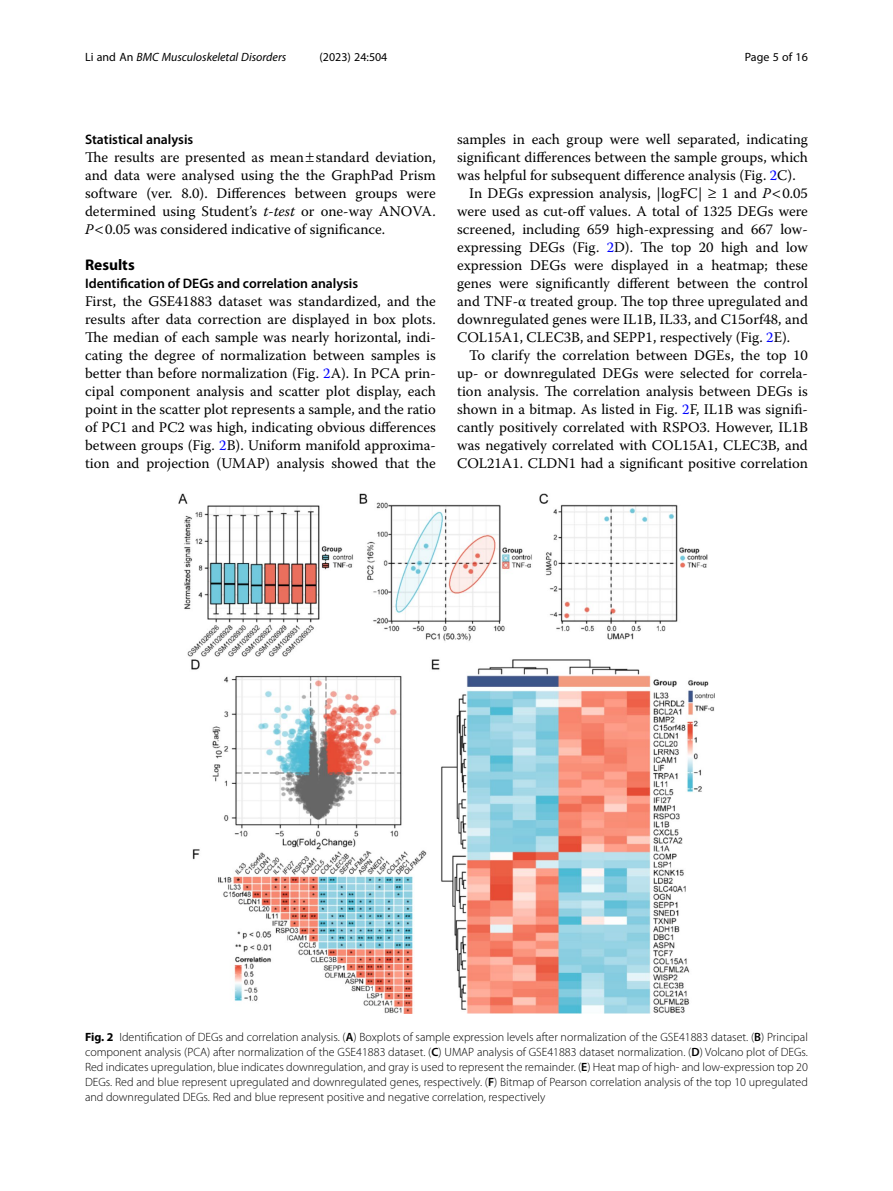
<style>
.page{position:relative;width:893px;height:1191px;background:#fff}
.page>*{position:absolute;margin:0;border:0;box-sizing:border-box;transform-origin:0 0}
.Head_1{font:700 15.45px "Myriad Pro";color:#000}
.Body_Text{font:14.7px/18px "Warnock Pro";color:#000;text-align:justify}
.Body_Text_Indent{font:14.7px/18px "Warnock Pro";color:#000;text-align:justify}
.Head_2_After_1{font:600 13.8px "Myriad Pro";color:#000}
.Head_2{font:600 13.8px "Myriad Pro";color:#000}
.Figure_Caption{font:300 12px/15px "Myriad Pro";color:#000;text-align:justify}
.t1{font:italic 12px "Myriad Pro";color:#000}
.t2{font:12px "Myriad Pro";color:#000}
.s1{font-style:normal}
.s2{font-style:italic}
.s3{color:#00f}
.s4{font-weight:700}
.s5{font-weight:600}
</style>
<div class="page">
<img style="left:178px;top:493px;width:536px;height:521px">
<p class="t1" style="left:85px;top:50px;width:203px"><span class="s1">Li and An</span> BMC Musculoskeletal Disorders</p>
<p class="t2" style="left:319px;top:50px;width:70px">(2023) 24:504</p>
<p class="t2" style="left:745px;top:50px;width:65px">Page 5 of 16</p>
<p class="Head_2" style="left:85px;top:131px;width:110px">Statistical analysis</p>
<p class="Body_Text" style="left:85px;top:148px;width:352px">The results are presented as mean standard deviation, and data were analysed using the the GraphPad Prism software (ver. 8.0). Differences between groups were determined using Student’s <span class="s2">t-test</span> or one-way ANOVA.<br><span class="s2">P</span> 0.05 was considered indicative of significance.</p>
<p class="Head_1" style="left:85px;top:255px;width:51px">Results</p>
<p class="Head_2_After_1" style="left:85px;top:275px;width:275px">Identification of DEGs and correlation analysis</p>
<p class="Body_Text" style="left:85px;top:292px;width:352px">First, the GSE41883 dataset was standardized, and the results after data correction are displayed in box plots.<br>The median of each sample was nearly horizontal, indi&shy;cating the degree of normalization between samples is better than before normalization (Fig. <span class="s3">2</span>A). In PCA prin&shy;cipal component analysis and scatter plot display, each point in the scatter plot represents a sample, and the ratio of PC1 and PC2 was high, indicating obvious differences between groups (Fig. <span class="s3">2</span>B). Uniform manifold approxima&shy;tion and projection (UMAP) analysis showed that the</p>
<p class="Body_Text" style="left:457px;top:130px;width:352px">samples in each group were well separated, indicating significant differences between the sample groups, which was helpful for subsequent difference analysis (Fig. <span class="s3">2</span>C).</p>
<p class="Body_Text_Indent" style="left:457px;top:184px;width:352px;text-indent:12px">In DEGs expression analysis, |logFC| ≥ 1 and <span class="s2">P</span> 0.05 were used as cut-off values. A total of 1325 DEGs were screened, including 659 high-expressing and 667 low&shy;expressing DEGs (Fig. <span class="s3">2</span>D). The top 20 high and low expression DEGs were displayed in a heatmap; these genes were significantly different between the control and TNF-α treated group. The top three upregulated and downregulated genes were IL1B, IL33, and C15orf48, and COL15A1, CLEC3B, and SEPP1, respectively (Fig. <span class="s3">2</span>E).</p>
<p class="Body_Text_Indent" style="left:457px;top:346px;width:352px;text-indent:12px">To clarify the correlation between DGEs, the top 10 up- or downregulated DEGs were selected for correla&shy;tion analysis. The correlation analysis between DEGs is shown in a bitmap. As listed in Fig. <span class="s3">2</span>F, IL1B was signifi&shy;cantly positively correlated with RSPO3. However, IL1B was negatively correlated with COL15A1, CLEC3B, and COL21A1. CLDN1 had a significant positive correlation</p>
<p class="Figure_Caption" style="left:85px;top:1029px;width:724px"><span class="s4">Fig. 2</span> Identification of DEGs and correlation analysis. (<span class="s5">A</span>) Boxplots of sample expression levels after normalization of the GSE41883 dataset. (<span class="s5">B</span>) Principal component analysis (PCA) after normalization of the GSE41883 dataset. (<span class="s5">C</span>) UMAP analysis of GSE41883 dataset normalization. (<span class="s5">D</span>) Volcano plot of DEGs.<br>Red indicates upregulation, blue indicates downregulation, and gray is used to represent the remainder. (<span class="s5">E</span>) Heat map of high- and low-expression top 20<br>DEGs. Red and blue represent upregulated and downregulated genes, respectively. (<span class="s5">F</span>) Bitmap of Pearson correlation analysis of the top 10 upregulated and downregulated DEGs. Red and blue represent positive and negative correlation, respectively</p>
</div>
